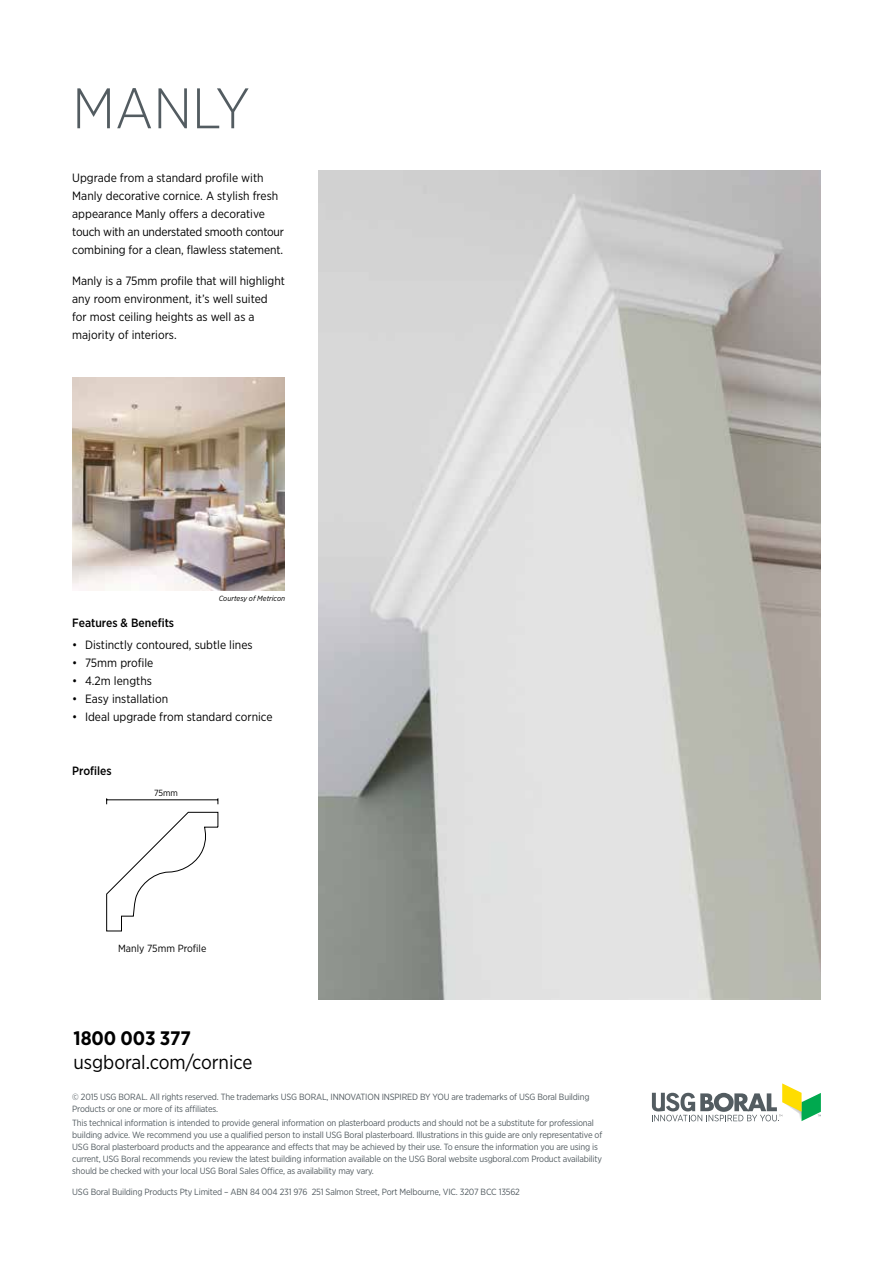
<style>
.page{position:relative;width:893px;height:1263px;background:#fff}
.page>*{position:absolute;margin:0;border:0;box-sizing:border-box;transform-origin:0 0}
.t1{font:300 57px "Gotham Narrow";color:#535c61}
.t2{font:19.5px "Gotham Narrow";letter-spacing:-.005em;color:#000}
.t3{font:700 19.5px "Gotham Narrow";letter-spacing:-.005em;color:#000}
.t4{font:12px/18px "Gotham Narrow";color:#000}
.t5{font:500 12px "Gotham Narrow";color:#000}
.t6{font:10.35px "Gotham Narrow";color:#000}
.t7{font:9px/12px "Gotham Narrow";letter-spacing:-.02em;color:#535c61}
.t8{font:8.85px "Gotham Narrow";color:#000}
.t9{font:italic 7.5px "Gotham Narrow";color:#000}
</style>
<div class="page">
<img style="left:319px;top:170px;width:502px;height:829px">
<img style="left:72px;top:377px;width:213px;height:213px">
<svg style="left:106px;top:811px;width:112px;height:121px"></svg>
<hr style="left:107px;top:799px;width:111px;height:1px;background:#000">
<svg style="left:652px;top:1083px;width:169px;height:38px"></svg>
<h1 class="t1" style="left:72px;top:73px;width:179px">MANLY</h1>
<h3 class="t4" style="left:72px;top:168px;width:213px">Upgrade from a standard profile with Manly decorative cornice. A stylish fresh appearance Manly offers a decorative touch with an understated smooth contour combining for a clean, flawless statement.</h3>
<h3 class="t4" style="left:72px;top:271px;width:214px">Manly is a 75mm profile that will highlight any room environment, it’s well suited for most ceiling heights as well as a majority of interiors.</h3>
<p class="t9" style="left:219px;top:594px;width:68px">Courtesy of Metricon</p>
<h3 class="t5" style="left:72px;top:615px;width:103px">Features &amp; Benefits</h3>
<h3 class="t4" style="left:72px;top:635px;width:182px">• Distinctly contoured, subtle lines</h3>
<h3 class="t4" style="left:72px;top:653px;width:83px">• 75mm profile</h3>
<h3 class="t4" style="left:72px;top:671px;width:81px">• 4.2m lengths</h3>
<h3 class="t4" style="left:72px;top:689px;width:97px">• Easy installation</h3>
<h3 class="t4" style="left:72px;top:707px;width:202px">• Ideal upgrade from standard cornice</h3>
<h3 class="t5" style="left:72px;top:763px;width:41px">Profiles</h3>
<p class="t8" style="left:154px;top:788px;width:25px">75mm</p>
<p class="t6" style="left:118px;top:942px;width:90px">Manly 75mm Profile</p>
<h2 class="t3" style="left:74px;top:1026px;width:119px">1800 003 377</h2>
<h2 class="t2" style="left:74px;top:1050px;width:180px">usgboral.com/cornice</h2>
<p class="t7" style="left:72px;top:1091px;width:519px">© 2015 USG BORAL. All rights reserved. The trademarks USG BORAL, INNOVATION INSPIRED BY YOU are trademarks of USG Boral Building<br>Products or one or more of its affiliates.</p>
<p class="t7" style="left:72px;top:1117px;width:531px">This technical information is intended to provide general information on plasterboard products and should not be a substitute for professional building advice. We recommend you use a qualified person to install USG Boral plasterboard. Illustrations in this guide are only representative of USG Boral plasterboard products and the appearance and effects that may be achieved by their use. To ensure the information you are using is current, USG Boral recommends you review the latest building information available on the USG Boral website usgboral.com Product availability should be checked with your local USG Boral Sales Office, as availability may vary.</p>
<p class="t7" style="left:72px;top:1185px;width:449px">USG Boral Building Products Pty Limited – ABN 84 004 231 976 251 Salmon Street, Port Melbourne, VIC. 3207 BCC 13562</p>
</div>
